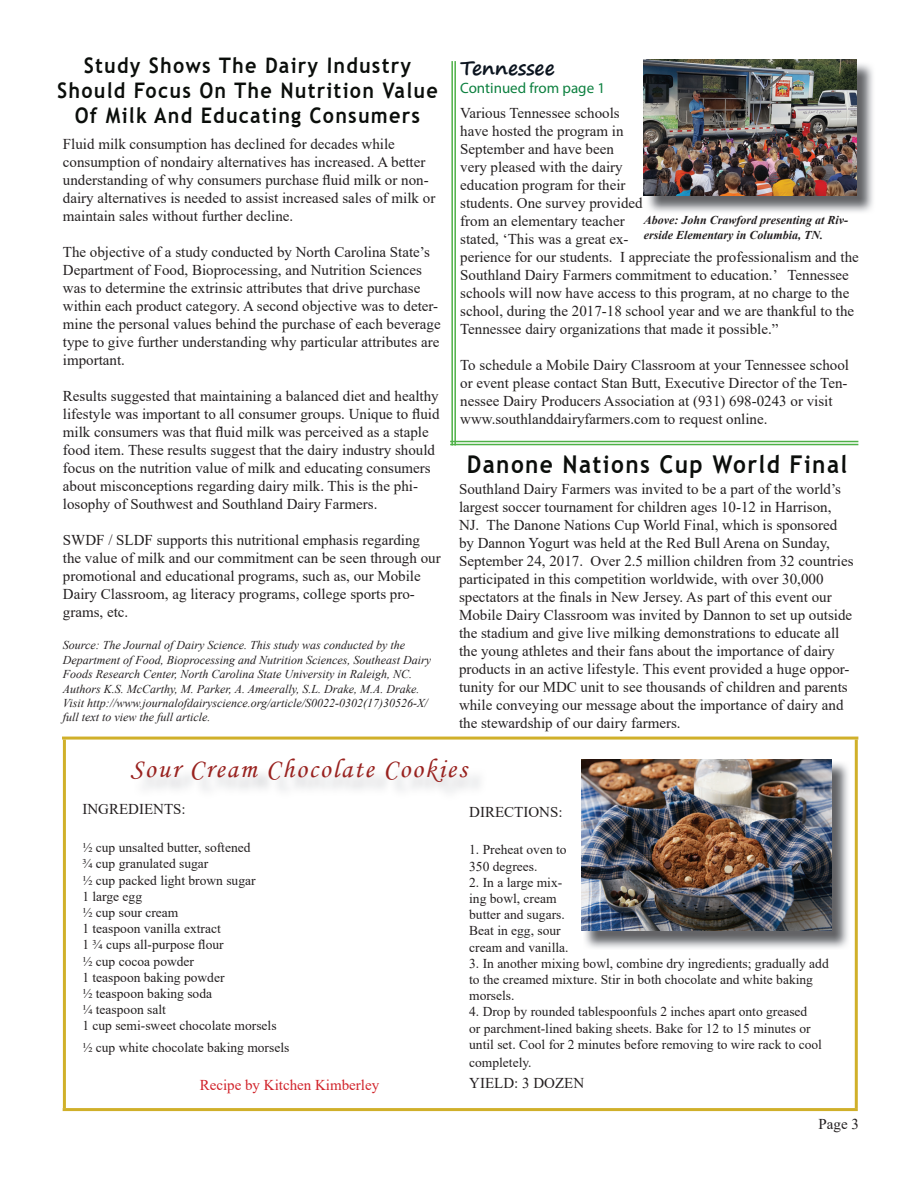
<style>
.page{position:relative;width:918px;height:1188px;background:#fff}
.page>*{position:absolute;margin:0;border:0;box-sizing:border-box;transform-origin:0 0}
.t1{font:27px "Monotype Corsiva";letter-spacing:.07em;color:#99221f}
.t2{font:700 24.45px "Trebuchet MS";color:#0b0e0b;scale:.91 1}
.t3{font:700 21.45px/25.2px "Trebuchet MS";color:#0b0e0b;text-align:center;scale:.91 1}
.t4{font:700 19.5px "Segoe Print";color:#0b141f}
.t5{font:15px/18px "Times New Roman";color:#231f20}
.t6{font:15px "Times New Roman";color:#d1232a}
.t7{font:15px "Myriad Pro";color:#0c803f}
.t8{font:13.5px/16.2px "Times New Roman";color:#231f20}
.t9{font:italic 12px/14.4px "Times New Roman";color:#231f20}
.t10{font:italic 700 12px/14.4px "Times New Roman";color:#231f20}
</style>
<div class="page">
<hr style="left:62px;top:737px;width:796px;height:3px;background:#d0b02a">
<hr style="left:63px;top:1108px;width:795px;height:3px;background:#d0b02a">
<hr style="left:63px;top:740px;width:3px;height:368px;background:#d0b02a">
<hr style="left:855px;top:740px;width:3px;height:368px;background:#d0b02a">
<hr style="left:451px;top:61px;width:2px;height:385px;background:#4eb147">
<hr style="left:454px;top:61px;width:2px;height:385px;background:#4eb147">
<hr style="left:450px;top:444px;width:408px;height:1px;background:#4eb147">
<hr style="left:450px;top:441px;width:408px;height:1px;background:#4eb147">
<img style="left:585px;top:763px;width:263px;height:185px">
<img style="left:581px;top:759px;width:251px;height:172px">
<img style="left:646px;top:62px;width:227px;height:150px">
<img style="left:644px;top:60px;width:212px;height:135px">
<h3 class="t3" style="left:57px;top:53px;width:420px">Study Shows The Dairy Industry<br>Should Focus On The Nutrition Value<br>Of Milk And Educating Consumers</h3>
<p class="t5" style="left:63px;top:135px;width:374px">Fluid milk consumption has declined for decades while consumption of nondairy alternatives has increased. A better understanding of why consumers purchase fluid milk or non&shy;dairy alternatives is needed to assist increased sales of milk or maintain sales without further decline.</p>
<p class="t5" style="left:63px;top:243px;width:379px">The objective of a study conducted by North Carolina State’s Department of Food, Bioprocessing, and Nutrition Sciences was to determine the extrinsic attributes that drive purchase within each product category. A second objective was to deter&shy;mine the personal values behind the purchase of each beverage type to give further understanding why particular attributes are important.</p>
<p class="t5" style="left:63px;top:387px;width:378px">Results suggested that maintaining a balanced diet and healthy lifestyle was important to all consumer groups. Unique to fluid milk consumers was that fluid milk was perceived as a staple food item. These results suggest that the dairy industry should focus on the nutrition value of milk and educating consumers about misconceptions regarding dairy milk. This is the phi&shy;losophy of Southwest and Southland Dairy Farmers.</p>
<p class="t5" style="left:63px;top:531px;width:379px">SWDF / SLDF supports this nutritional emphasis regarding the value of milk and our commitment can be seen through our promotional and educational programs, such as, our Mobile Dairy Classroom, ag literacy programs, college sports pro&shy;grams, etc.</p>
<p class="t9" style="left:63px;top:638px;width:370px">Source: The Journal of Dairy Science. This study was conducted by the Department of Food, Bioprocessing and Nutrition Sciences, Southeast Dairy Foods Research Center, North Carolina State University in Raleigh, NC.<br>Authors K.S. McCarthy, M. Parker, A. Ameerally, S.L. Drake, M.A. Drake.<br>Visit http://www.journalofdairyscience.org/article/S0022-0302(17)30526-X/ full text to view the full article.</p>
<h3 class="t4" style="left:460px;top:51px;width:96px">Tennessee</h3>
<p class="t7" style="left:460px;top:79px;width:146px">Continued from page 1</p>
<p class="t5" style="left:460px;top:104px;width:400px">Various Tennessee schools<br>have hosted the program in<br>September and have been<br>very pleased with the dairy<br>education program for their<br>students. One survey provided<br>from an elementary teacher<br>stated, ‘This was a great ex-<br>perience for our students. I appreciate the professionalism and the Southland Dairy Farmers commitment to education.’ Tennessee schools will now have access to this program, at no charge to the school, during the 2017-18 school year and we are thankful to the Tennessee dairy organizations that made it possible.”</p>
<p class="t5" style="left:460px;top:356px;width:390px">To schedule a Mobile Dairy Classroom at your Tennessee school or event please contact Stan Butt, Executive Director of the Ten&shy;nessee Dairy Producers Association at (931) 698-0243 or visit www.southlanddairyfarmers.com to request online.</p>
<p class="t10" style="left:644px;top:213px;width:206px">Above: John Crawford presenting at Riv&shy;erside Elementary in Columbia, TN.</p>
<h2 class="t2" style="left:467px;top:449px;width:420px">Danone Nations Cup World Final</h2>
<p class="t5" style="left:459px;top:480px;width:396px">Southland Dairy Farmers was invited to be a part of the world’s largest soccer tournament for children ages 10-12 in Harrison, NJ. The Danone Nations Cup World Final, which is sponsored by Dannon Yogurt was held at the Red Bull Arena on Sunday, September 24, 2017. Over 2.5 million children from 32 countries participated in this competition worldwide, with over 30,000 spectators at the finals in New Jersey. As part of this event our Mobile Dairy Classroom was invited by Dannon to set up outside the stadium and give live milking demonstrations to educate all the young athletes and their fans about the importance of dairy products in an active lifestyle. This event provided a huge oppor&shy;tunity for our MDC unit to see thousands of children and parents while conveying our message about the importance of dairy and the stewardship of our dairy farmers.</p>
<h1 class="t1" style="left:131px;top:752px;width:338px">Sour Cream Chocolate Cookies</h1>
<p class="t5" style="left:82px;top:800px;width:105px">INGREDIENTS:</p>
<p class="t8" style="left:82px;top:839px;width:196px">½ cup unsalted butter, softened<br>¾ cup granulated sugar<br>½ cup packed light brown sugar<br>1 large egg<br>½ cup sour cream<br>1 teaspoon vanilla extract<br>1 ¾ cups all-purpose flour<br>½ cup cocoa powder<br>1 teaspoon baking powder<br>½ teaspoon baking soda<br>¼ teaspoon salt<br>1 cup semi-sweet chocolate morsels</p>
<p class="t8" style="left:82px;top:1039px;width:208px">½ cup white chocolate baking morsels</p>
<p class="t6" style="left:200px;top:1074px;width:181px">Recipe by Kitchen Kimberley</p>
<p class="t5" style="left:469px;top:802px;width:95px">DIRECTIONS:</p>
<p class="t8" style="left:469px;top:841px;width:99px">1. Preheat oven to<br>350 degrees.</p>
<p class="t8" style="left:469px;top:874px;width:101px">2. In a large mix&shy;ing bowl, cream butter and sugars.<br>Beat in egg, sour cream and vanilla.</p>
<p class="t8" style="left:469px;top:955px;width:361px">3. In another mixing bowl, combine dry ingredients; gradually add to the creamed mixture. Stir in both chocolate and white baking morsels.</p>
<p class="t8" style="left:469px;top:1003px;width:354px">4. Drop by rounded tablespoonfuls 2 inches apart onto greased<br>or parchment-lined baking sheets. Bake for 12 to 15 minutes or until set. Cool for 2 minutes before removing to wire rack to cool</p>
<p class="t8" style="left:469px;top:1054px;width:64px">completely.</p>
<p class="t5" style="left:469px;top:1074px;width:116px">YIELD: 3 DOZEN</p>
<p class="t5" style="left:819px;top:1115px;width:42px">Page 3</p>
</div>
